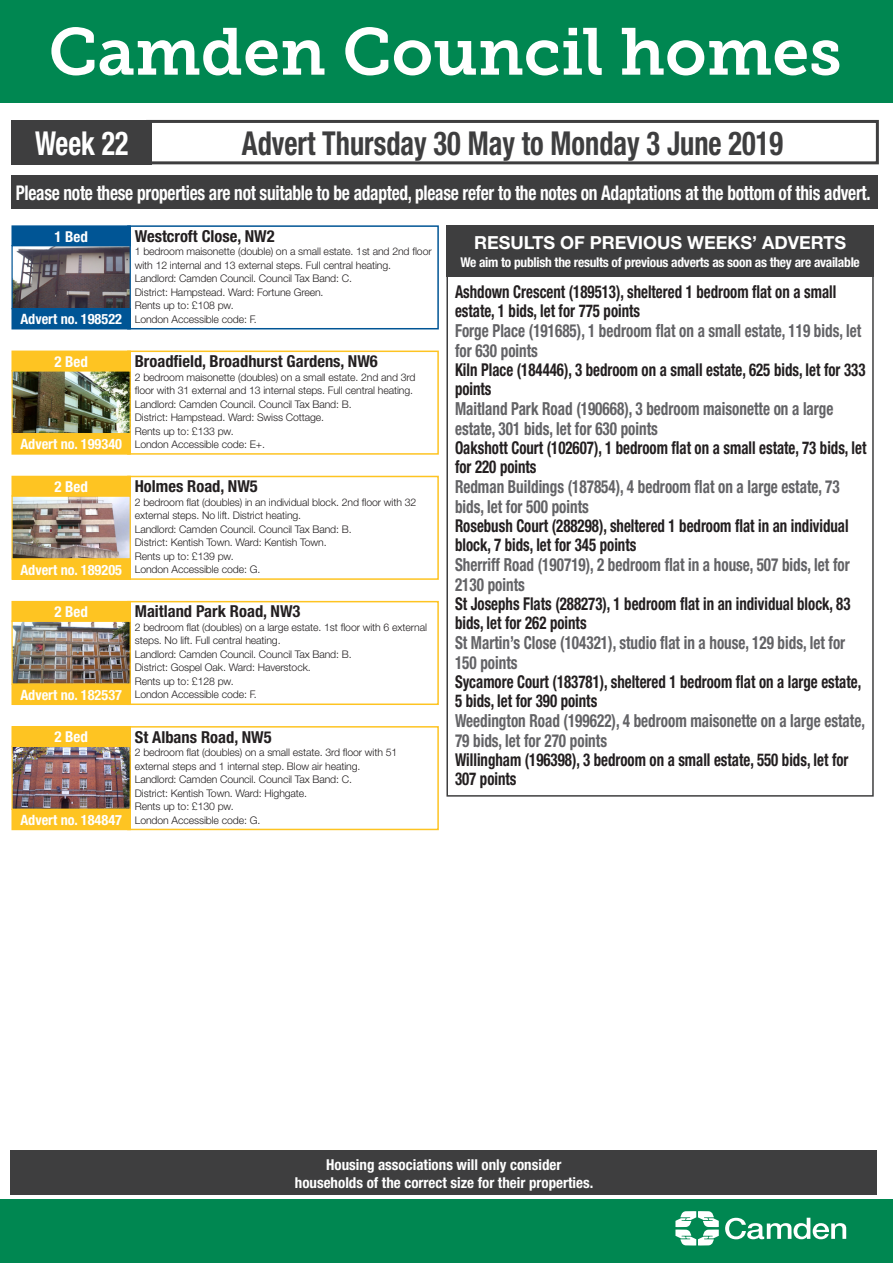
<style>
.page{position:relative;width:893px;height:1263px;background:#fff}
.page>*{position:absolute;margin:0;border:0;box-sizing:border-box;transform-origin:0 0}
.t1{font:66px "Museo Slab 700";color:#fff}
.res_blk_75{font:700 condensed 33px "Helvetica Neue";color:#3e3e3f;scale:.86 1}
.res_blk_75-2{font:700 condensed 33px "Helvetica Neue";color:#fff;scale:.84 1}
.res_blk_75-3{font:700 condensed 20.25px "Helvetica Neue";letter-spacing:-.015em;color:#fff;scale:.86 1}
.t2{font:700 condensed 18px/19.5px "Helvetica Neue";color:#636366;scale:.84 1}
.t3{font:700 18px "Helvetica Neue";color:#fff}
.t4{font:700 condensed 17.7px/19.2px "Helvetica Neue";color:#231f20;scale:.84 1}
.t5{font:700 condensed 16.5px "Helvetica Neue";color:#231f20}
.t6{font:700 condensed 15px/18px "Helvetica Neue";color:#fff;text-align:center}
.t7{font:700 condensed 14.25px "Helvetica Neue";color:#fff}
.t8{font:700 condensed 13.5px "Helvetica Neue";letter-spacing:-.02em;color:#fff}
.t9{font:300 10.5px/13.5px "Helvetica Neue";letter-spacing:-.01em;color:#231f20}
</style>
<div class="page">
<div style="left:0;top:0;width:893px;height:102px;background:#008751"></div>
<div style="left:0;top:1199px;width:893px;height:64px;background:#008751"></div>
<svg style="left:725px;top:1218px;width:121px;height:21px"></svg>
<svg style="left:675px;top:1211px;width:44px;height:34px"></svg>
<div style="left:11px;top:175px;width:867px;height:34px;background:#3e3e3f"></div>
<div style="left:146px;top:120px;width:733px;height:44px;border:3px solid #3e3e3f"></div>
<div style="left:11px;top:120px;width:141px;height:44px;background:#3e3e3f"></div>
<div style="left:11px;top:1150px;width:866px;height:45px;background:#3e3e3f"></div>
<div style="left:446px;top:225px;width:428px;height:52px;background:#3e3e3f"></div>
<div style="left:127px;top:476px;width:312px;height:104px;border:2px solid #fec422"></div>
<img style="left:13px;top:497px;width:116px;height:61px">
<div style="left:11px;top:495px;width:120px;height:65px;border:1px solid #fec422"></div>
<div style="left:12px;top:559px;width:118px;height:20px;background:#fec422"></div>
<div style="left:11px;top:558px;width:120px;height:22px;border:1px solid #fec422"></div>
<div style="left:12px;top:476px;width:118px;height:20px;background:#fec422"></div>
<div style="left:127px;top:601px;width:312px;height:104px;border:2px solid #fec422"></div>
<img style="left:13px;top:622px;width:116px;height:61px">
<div style="left:11px;top:620px;width:120px;height:65px;border:1px solid #fec422"></div>
<div style="left:12px;top:684px;width:118px;height:20px;background:#fec422"></div>
<div style="left:11px;top:684px;width:120px;height:21px;border:1px solid #fec422"></div>
<div style="left:12px;top:601px;width:118px;height:20px;background:#fec422"></div>
<div style="left:11px;top:601px;width:120px;height:21px;border:1px solid #fec422"></div>
<div style="left:127px;top:726px;width:312px;height:104px;border:2px solid #fec422"></div>
<img style="left:13px;top:748px;width:116px;height:60px">
<div style="left:11px;top:746px;width:120px;height:64px;border:1px solid #fec422"></div>
<div style="left:12px;top:809px;width:118px;height:20px;background:#fec422"></div>
<div style="left:11px;top:809px;width:120px;height:21px;border:1px solid #fec422"></div>
<div style="left:12px;top:727px;width:118px;height:19px;background:#fec422"></div>
<div style="left:11px;top:726px;width:120px;height:21px;border:1px solid #fec422"></div>
<div style="left:127px;top:351px;width:312px;height:104px;border:2px solid #fec422"></div>
<img style="left:13px;top:372px;width:116px;height:60px">
<div style="left:11px;top:370px;width:120px;height:64px;border:1px solid #fec422"></div>
<div style="left:12px;top:434px;width:118px;height:20px;background:#fec422"></div>
<div style="left:11px;top:433px;width:120px;height:22px;border:1px solid #fec422"></div>
<div style="left:12px;top:351px;width:118px;height:20px;background:#fec422"></div>
<div style="left:127px;top:225px;width:312px;height:104px;border:2px solid #005595"></div>
<img style="left:13px;top:247px;width:116px;height:60px">
<div style="left:11px;top:245px;width:120px;height:64px;border:1px solid #005595"></div>
<div style="left:12px;top:309px;width:118px;height:20px;background:#005595"></div>
<div style="left:11px;top:308px;width:120px;height:21px;border:1px solid #005595"></div>
<div style="left:12px;top:226px;width:118px;height:20px;background:#005595"></div>
<div style="left:11px;top:225px;width:120px;height:21px;border:1px solid #005595"></div>
<p class="t1" style="left:49px;top:14px;width:795px">Camden Council homes</p>
<p class="res_blk_75-2" style="left:35px;top:123px;width:113px">Week 22</p>
<p class="res_blk_75" style="left:242px;top:123px;width:631px">Advert Thursday 30 May to Monday 3 June 2019</p>
<p class="res_blk_75-3" style="left:16px;top:180px;width:996px">Please note these properties are not suitable to be adapted, please refer to the notes on Adaptations at the bottom of this advert.</p>
<p class="t6" style="left:54px;top:227px;width:35px">1 Bed</p>
<p class="t5" style="left:135px;top:226px;width:141px">Westcroft Close, NW2</p>
<p class="t9" style="left:135px;top:245px;width:298px">1 bedroom maisonette (double) on a small estate. 1st and 2nd floor with 12 internal and 13 external steps. Full central heating.<br>Landlord: Camden Council. Council Tax Band: C.</p>
<p class="t9" style="left:135px;top:285px;width:190px">District: Hampstead. Ward: Fortune Green.<br>Rents up to: £108 pw.<br>London Accessible code: F.</p>
<p class="t7" style="left:20px;top:311px;width:103px">Advert no. 198522</p>
<p class="t6" style="left:54px;top:352px;width:35px">2 Bed</p>
<p class="t5" style="left:135px;top:351px;width:245px">Broadfield, Broadhurst Gardens, NW6</p>
<p class="t9" style="left:135px;top:370px;width:282px">2 bedroom maisonette (doubles) on a small estate. 2nd and 3rd floor with 31 external and 13 internal steps. Full central heating.<br>Landlord: Camden Council. Council Tax Band: B.</p>
<p class="t9" style="left:135px;top:410px;width:191px">District: Hampstead. Ward: Swiss Cottage.<br>Rents up to: £133 pw.<br>London Accessible code: E+.</p>
<p class="t7" style="left:20px;top:436px;width:103px">Advert no. 199340</p>
<p class="t6" style="left:54px;top:477px;width:35px">2 Bed</p>
<p class="t5" style="left:135px;top:476px;width:125px">Holmes Road, NW5</p>
<p class="t9" style="left:135px;top:495px;width:283px">2 bedroom flat (doubles) in an individual block. 2nd floor with 32 external steps. No lift. District heating.<br>Landlord: Camden Council. Council Tax Band: B.</p>
<p class="t9" style="left:135px;top:535px;width:193px">District: Kentish Town. Ward: Kentish Town.<br>Rents up to: £139 pw.<br>London Accessible code: G.</p>
<p class="t7" style="left:20px;top:561px;width:103px">Advert no. 189205</p>
<p class="t6" style="left:54px;top:603px;width:35px">2 Bed</p>
<p class="t5" style="left:135px;top:602px;width:167px">Maitland Park Road, NW3</p>
<p class="t9" style="left:135px;top:620px;width:294px">2 bedroom flat (doubles) on a large estate. 1st floor with 6 external steps. No lift. Full central heating.<br>Landlord: Camden Council. Council Tax Band: B.</p>
<p class="t9" style="left:135px;top:661px;width:177px">District: Gospel Oak. Ward: Haverstock.<br>Rents up to: £128 pw.<br>London Accessible code: F.</p>
<p class="t7" style="left:20px;top:686px;width:103px">Advert no. 182537</p>
<p class="t6" style="left:54px;top:728px;width:35px">2 Bed</p>
<p class="t5" style="left:135px;top:727px;width:138px">St Albans Road, NW5</p>
<p class="t9" style="left:135px;top:745px;width:264px">2 bedroom flat (doubles) on a small estate. 3rd floor with 51 external steps and 1 internal step. Blow air heating.<br>Landlord: Camden Council. Council Tax Band: C.</p>
<p class="t9" style="left:135px;top:786px;width:174px">District: Kentish Town. Ward: Highgate.<br>Rents up to: £130 pw.<br>London Accessible code: G.</p>
<p class="t7" style="left:20px;top:811px;width:103px">Advert no. 184847</p>
<p class="t3" style="left:474px;top:232px;width:374px">RESULTS OF PREVIOUS WEEKS’ ADVERTS</p>
<p class="t8" style="left:460px;top:254px;width:401px">We aim to publish the results of previous adverts as soon as they are available</p>
<p class="t4" style="left:455px;top:282px;width:455px">Ashdown Crescent (189513), sheltered 1 bedroom flat on a small estate, 1 bids, let for 775 points</p>
<p class="t2" style="left:455px;top:321px;width:485px">Forge Place (191685), 1 bedroom flat on a small estate, 119 bids, let for 630 points</p>
<p class="t4" style="left:455px;top:360px;width:490px">Kiln Place (184446), 3 bedroom on a small estate, 625 bids, let for 333 points</p>
<p class="t2" style="left:455px;top:399px;width:452px">Maitland Park Road (190668), 3 bedroom maisonette on a large estate, 301 bids, let for 630 points</p>
<p class="t4" style="left:455px;top:438px;width:491px">Oakshott Court (102607), 1 bedroom flat on a small estate, 73 bids, let for 220 points</p>
<p class="t2" style="left:455px;top:477px;width:460px">Redman Buildings (187854), 4 bedroom flat on a large estate, 73 bids, let for 500 points</p>
<p class="t4" style="left:455px;top:516px;width:470px">Rosebush Court (288298), sheltered 1 bedroom flat in an individual block, 7 bids, let for 345 points</p>
<p class="t2" style="left:455px;top:555px;width:471px">Sherriff Road (190719), 2 bedroom flat in a house, 507 bids, let for<br>2130 points</p>
<p class="t4" style="left:455px;top:594px;width:472px">St Josephs Flats (288273), 1 bedroom flat in an individual block, 83 bids, let for 262 points</p>
<p class="t2" style="left:455px;top:633px;width:466px">St Martin’s Close (104321), studio flat in a house, 129 bids, let for<br>150 points</p>
<p class="t4" style="left:455px;top:672px;width:485px">Sycamore Court (183781), sheltered 1 bedroom flat on a large estate,<br>5 bids, let for 390 points</p>
<p class="t2" style="left:455px;top:711px;width:490px">Weedington Road (199622), 4 bedroom maisonette on a large estate,<br>79 bids, let for 270 points</p>
<p class="t4" style="left:455px;top:750px;width:470px">Willingham (196398), 3 bedroom on a small estate, 550 bids, let for<br>307 points</p>
<p class="t6" style="left:295px;top:1155px;width:300px">Housing associations will only consider households of the correct size for their properties.</p>
</div>
